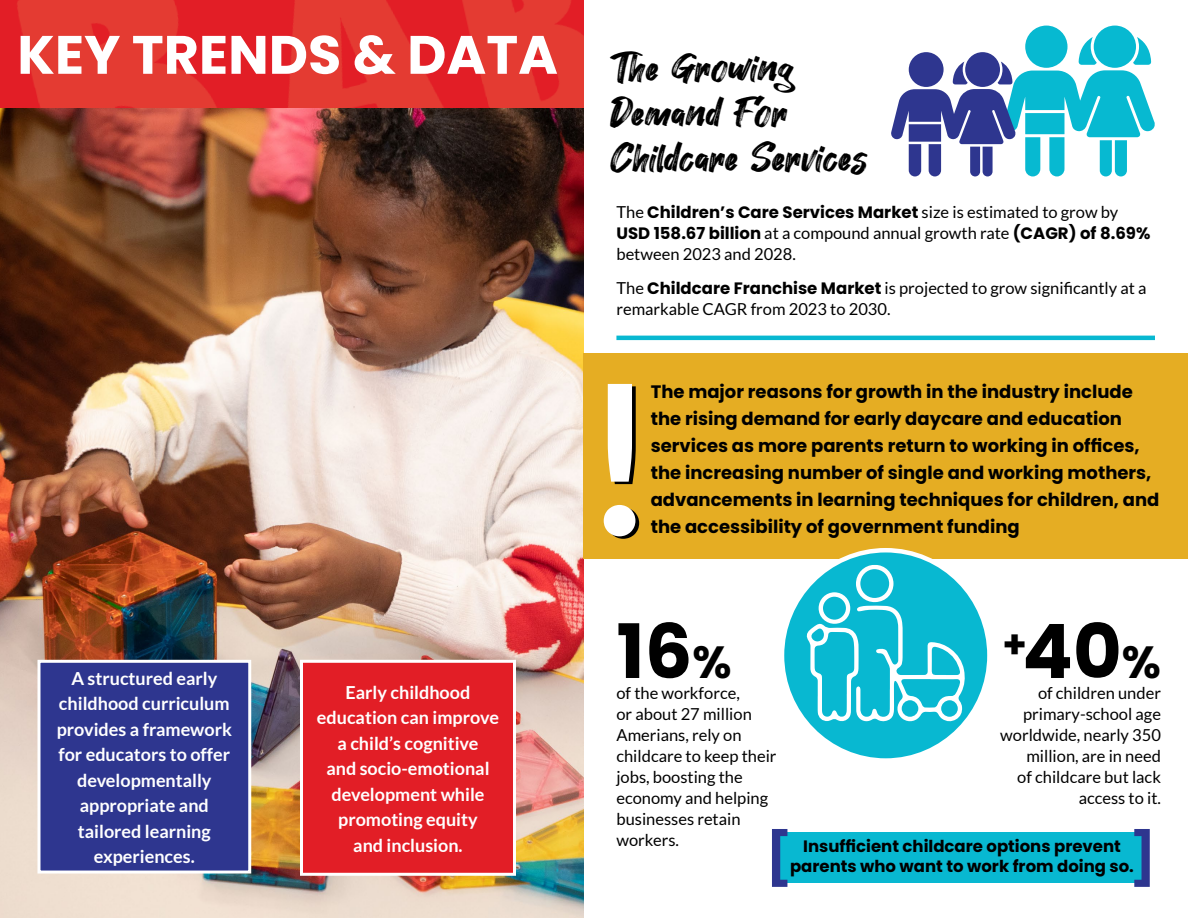
<style>
.page{position:relative;width:1188px;height:918px;background:#fff}
.page>*{position:absolute;margin:0;border:0;box-sizing:border-box;transform-origin:0 0}
.t1{font:700 75px "Poppins";color:#000}
.t2{font:700 54px "Poppins";color:#fff}
.t3{font:700 51.6px "Poppins";color:#2e368f}
.t4{font:42px/45px "Hey August";color:#000}
.t5{font:700 18px/27px "Poppins";color:#000}
.t6{font:700 18px/25.5px "Lato";color:#fff;text-align:center}
.t7{font:16.5px/21px "Lato";color:#000}
.t8{font:700 16.5px/21px "Poppins";color:#000}
.s1{font-family:"Lato";font-weight:400}
.s2{font-family:"Poppins";font-weight:700}
.s3{font-size:45px}
</style>
<div class="page">
<img style="left:0;top:0;width:583px;height:918px">
<svg style="left:36px;top:658px;width:217px;height:217px"></svg>
<svg style="left:298px;top:658px;width:220px;height:219px"></svg>
<svg style="left:891px;top:26px;width:264px;height:150px"></svg>
<hr style="left:616px;top:336px;width:539px;height:4px;background:#08b8d1">
<div style="left:583px;top:353px;width:605px;height:205px;background:#e5ad23"></div>
<svg style="left:604px;top:384px;width:35px;height:155px"></svg>
<svg style="left:782px;top:550px;width:207px;height:211px;fill:#08b8d1"></svg>
<svg style="left:806px;top:565px;width:159px;height:158px"></svg>
<div style="left:780px;top:832px;width:364px;height:51px;background:#08b8d1"></div>
<h2 class="t2" style="left:17px;top:24px;width:542px">KEY TRENDS &amp; DATA</h2>
<p class="t6" style="left:57px;top:665px;width:177px">A structured early childhood curriculum provides a framework for educators to offer developmentally appropriate and tailored learning experiences.</p>
<p class="t6" style="left:317px;top:679px;width:184px">Early childhood education can improve a child’s cognitive<br>and socio-emotional development while promoting equity<br>and inclusion.</p>
<h3 class="t4" style="left:610px;top:47px;width:259px">The Growing<br>Demand For<br>Childcare Services</h3>
<p class="t8" style="left:616px;top:202px;width:535px"><span class="s1">The</span> Children’s Care Services Market <span class="s1">size is estimated to grow by<br></span>USD 158.67 billion <span class="s1">at a compound annual growth rate</span> (CAGR) of 8.69%</p>
<p class="t7" style="left:616px;top:237px;width:531px;line-height:34.5px">between 2023 and 2028.<br>The <span class="s2">Childcare Franchise Market</span> is projected to grow significantly at a</p>
<p class="t7" style="left:616px;top:299px;width:276px">remarkable CAGR from 2023 to 2030.</p>
<p class="t5" style="left:651px;top:378px;width:510px">The major reasons for growth in the industry include the rising demand for early daycare and education services as more parents return to working in offices, the increasing number of single and working mothers, advancements in learning techniques for children, and the accessibility of government funding</p>
<h1 class="t1" style="left:616px;top:608px;width:117px">16<span class="s3">%</span></h1>
<p class="t7" style="left:616px;top:682px;width:162px">of the workforce,<br>or about 27 million<br>Amerians, rely on childcare to keep their jobs, boosting the economy and helping businesses retain workers.</p>
<h1 class="t1" style="left:1002px;top:608px;width:160px"><sup>+</sup>40<span class="s3">%</span></h1>
<p class="t7" style="left:1000px;top:682px;width:162px;text-align:right">of children under primary-school age worldwide, nearly 350 million, are in need<br>of childcare but lack access to it.</p>
<p class="t8" style="left:803px;top:836px;width:319px">Insufficient childcare options prevent</p>
<h3 class="t3" style="left:766px;top:828px;width:28px">[</h3>
<h3 class="t3" style="left:1130px;top:828px;width:28px">]</h3>
<p class="t8" style="left:790px;top:856px;width:345px">parents who want to work from doing so.</p>
</div>
